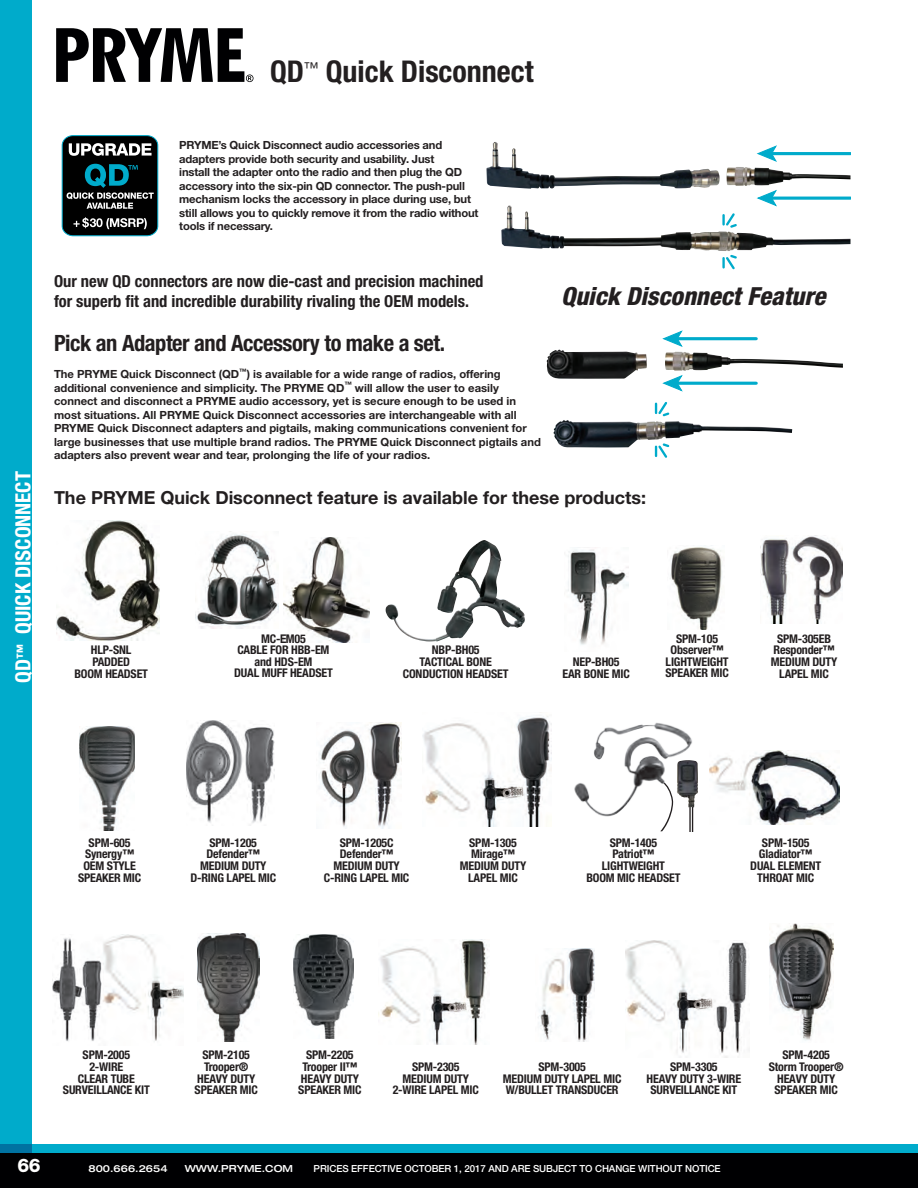
<style>
.page{position:relative;width:918px;height:1188px;background:#fff}
.page>*{position:absolute;margin:0;border:0;box-sizing:border-box;transform-origin:0 0}
.t1{font:700 condensed 30px "Helvetica Neue LT Std";color:#231f20}
.t2{font:italic 800 condensed 24.9px "Helvetica Neue LT Std";color:#231f20}
.t3{font:700 condensed 22.5px "Helvetica Neue LT Std";letter-spacing:-.02em;color:#231f20}
.t4{font:700 condensed 21px "Helvetica Neue LT Std";color:#fff}
.t5{font:800 18.75px "Helvetica Neue LT Std";color:#fff}
.t6{font:700 18px "Helvetica Neue LT Std";color:#231f20}
.t7{font:700 condensed 16.5px/19.5px "Helvetica Neue LT Std";color:#231f20}
.t8{font:700 condensed 12px "Helvetica Neue LT Std";letter-spacing:-.015em;color:#231f20}
.t9{font:700 11.25px/13.5px "Helvetica Neue LT Std";color:#231f20}
.t10{font:500 9.75px "Helvetica Neue LT Std";letter-spacing:-.01em;color:#fff}
.t11{font:500 expanded 9.75px "Helvetica Neue LT Std";color:#fff}
.s1{font-size:15px}
</style>
<div class="page">
<div style="left:0;top:1153px;width:918px;height:35px;background:#000002"></div>
<svg style="left:56px;top:28px;width:198px;height:54px"></svg>
<div style="left:0;top:0;width:32px;height:1153px;background:#00abcb"></div>
<hr style="left:770px;top:197px;width:80px;height:3px;background:#00abcb">
<svg style="left:757px;top:189px;width:21px;height:16px"></svg>
<hr style="left:770px;top:152px;width:80px;height:3px;background:#00abcb">
<svg style="left:757px;top:145px;width:21px;height:17px"></svg>
<hr style="left:675px;top:382px;width:81px;height:3px;background:#00abcb">
<svg style="left:662px;top:375px;width:22px;height:17px"></svg>
<hr style="left:675px;top:337px;width:81px;height:3px;background:#00abcb">
<svg style="left:662px;top:330px;width:22px;height:17px"></svg>
<svg style="left:722px;top:254px;width:15px;height:16px"></svg>
<img style="left:486px;top:142px;width:234px;height:47px">
<img style="left:501px;top:205px;width:349px;height:46px">
<img style="left:726px;top:167px;width:124px;height:19px">
<svg style="left:655px;top:402px;width:15px;height:15px"></svg>
<svg style="left:655px;top:448px;width:13px;height:10px"></svg>
<img style="left:665px;top:352px;width:178px;height:19px">
<img style="left:547px;top:350px;width:100px;height:29px">
<img style="left:553px;top:420px;width:239px;height:28px">
<div style="left:62px;top:136px;width:96px;height:100px;background:#000;border-radius:10px"></div>
<div style="left:62px;top:135px;width:96px;height:101px;border:1px solid #00abcb;border-radius:10px"></div>
<svg style="left:73px;top:217px;width:74px;height:12px"></svg>
<svg style="left:69px;top:143px;width:83px;height:13px"></svg>
<svg style="left:67px;top:164px;width:87px;height:45px"></svg>
<img style="left:56px;top:521px;width:103px;height:120px">
<img style="left:195px;top:531px;width:83px;height:98px">
<img style="left:284px;top:538px;width:85px;height:104px">
<img style="left:437px;top:540px;width:47px;height:73px">
<img style="left:567px;top:549px;width:61px;height:96px">
<img style="left:670px;top:545px;width:52px;height:85px">
<img style="left:760px;top:536px;width:82px;height:87px">
<img style="left:80px;top:727px;width:55px;height:104px">
<img style="left:187px;top:721px;width:87px;height:105px">
<img style="left:319px;top:723px;width:82px;height:105px">
<img style="left:422px;top:716px;width:130px;height:110px">
<img style="left:710px;top:751px;width:129px;height:73px">
<svg style="left:660px;top:821px;width:9px;height:10px"></svg>
<svg style="left:689px;top:821px;width:4px;height:10px"></svg>
<img style="left:696px;top:761px;width:2px;height:33px">
<img style="left:574px;top:722px;width:122px;height:99px">
<img style="left:53px;top:934px;width:130px;height:107px">
<img style="left:378px;top:940px;width:110px;height:104px">
<img style="left:198px;top:933px;width:61px;height:109px">
<img style="left:294px;top:934px;width:60px;height:105px">
<img style="left:538px;top:948px;width:56px;height:94px">
<img style="left:625px;top:941px;width:125px;height:117px">
<img style="left:770px;top:923px;width:64px;height:118px">
<div style="left:0;top:1144px;width:918px;height:11px;background:#00abcb"></div>
<p class="t1" style="left:270px;top:53px;width:265px">QD<sup>™</sup> Quick Disconnect</p>
<p class="t4" style="left:10px;top:683px;width:213px;rotate:-90deg">QD<span class="s1">™</span> QUICK DISCONNECT</p>
<p class="t9" style="left:179px;top:138px;width:301px">PRYME’s Quick Disconnect audio accessories and adapters provide both security and usability. Just<br>install the adapter onto the radio and then plug the QD accessory into the six-pin QD connector. The push-pull mechanism locks the accessory in place during use, but still allows you to quickly remove it from the radio without tools if necessary.</p>
<p class="t7" style="left:54px;top:271px;width:431px">Our new QD connectors are now die-cast and precision machined for superb fit and incredible durability rivaling the OEM models.</p>
<p class="t3" style="left:54px;top:329px;width:393px">Pick an Adapter and Accessory to make a set.</p>
<p class="t2" style="left:561px;top:280px;width:266px">Quick Disconnect Feature</p>
<p class="t9" style="left:54px;top:367px;width:488px">The PRYME Quick Disconnect (QD<sup>™</sup>) is available for a wide range of radios, offering additional convenience and simplicity. The PRYME QD<sup>™</sup> will allow the user to easily connect and disconnect a PRYME audio accessory, yet is secure enough to be used in most situations. All PRYME Quick Disconnect accessories are interchangeable with all PRYME Quick Disconnect adapters and pigtails, making communications convenient for large businesses that use multiple brand radios. The PRYME Quick Disconnect pigtails and adapters also prevent wear and tear, prolonging the life of your radios.</p>
<p class="t6" style="left:54px;top:487px;width:594px">The PRYME Quick Disconnect feature is available for these products:</p>
<p class="t8" style="left:91px;top:643px;width:42px">HLP-SNL</p>
<p class="t8" style="left:92px;top:655px;width:39px">PADDED</p>
<p class="t8" style="left:74px;top:666px;width:75px">BOOM HEADSET</p>
<p class="t8" style="left:261px;top:631px;width:46px">MC-EM05</p>
<p class="t8" style="left:238px;top:643px;width:93px">CABLE FOR HBB-EM</p>
<p class="t8" style="left:255px;top:654px;width:59px">and HDS-EM</p>
<p class="t8" style="left:234px;top:666px;width:100px">DUAL MUFF HEADSET</p>
<p class="t8" style="left:432px;top:643px;width:49px">NBP-BH05</p>
<p class="t8" style="left:420px;top:655px;width:74px">TACTICAL BONE</p>
<p class="t8" style="left:403px;top:666px;width:107px">CONDUCTION HEADSET</p>
<p class="t8" style="left:573px;top:655px;width:48px">NEP-BH05</p>
<p class="t8" style="left:563px;top:666px;width:69px">EAR BONE MIC</p>
<p class="t8" style="left:676px;top:631px;width:43px">SPM-105</p>
<p class="t8" style="left:671px;top:643px;width:55px">Observer™</p>
<p class="t8" style="left:666px;top:654px;width:65px">LIGHTWEIGHT</p>
<p class="t8" style="left:666px;top:666px;width:65px">SPEAKER MIC</p>
<p class="t8" style="left:777px;top:631px;width:56px">SPM-305EB</p>
<p class="t8" style="left:774px;top:643px;width:63px">Responder™</p>
<p class="t8" style="left:771px;top:654px;width:68px">MEDIUM DUTY</p>
<p class="t8" style="left:779px;top:666px;width:51px">LAPEL MIC</p>
<p class="t8" style="left:89px;top:835px;width:43px">SPM-605</p>
<p class="t8" style="left:85px;top:847px;width:51px">Synergy™</p>
<p class="t8" style="left:83px;top:858px;width:54px">OEM STYLE</p>
<p class="t8" style="left:78px;top:870px;width:65px">SPEAKER MIC</p>
<p class="t8" style="left:210px;top:835px;width:49px">SPM-1205</p>
<p class="t8" style="left:207px;top:847px;width:55px">Defender™</p>
<p class="t8" style="left:200px;top:859px;width:68px">MEDIUM DUTY</p>
<p class="t8" style="left:190px;top:870px;width:87px">D-RING LAPEL MIC</p>
<p class="t8" style="left:340px;top:835px;width:55px">SPM-1205C</p>
<p class="t8" style="left:340px;top:847px;width:55px">Defender™</p>
<p class="t8" style="left:334px;top:859px;width:68px">MEDIUM DUTY</p>
<p class="t8" style="left:324px;top:870px;width:87px">C-RING LAPEL MIC</p>
<p class="t8" style="left:469px;top:835px;width:49px">SPM-1305</p>
<p class="t8" style="left:471px;top:847px;width:45px">Mirage™</p>
<p class="t8" style="left:460px;top:859px;width:68px">MEDIUM DUTY</p>
<p class="t8" style="left:468px;top:870px;width:51px">LAPEL MIC</p>
<p class="t8" style="left:610px;top:835px;width:49px">SPM-1405</p>
<p class="t8" style="left:612px;top:847px;width:44px">Patriot™</p>
<p class="t8" style="left:602px;top:859px;width:65px">LIGHTWEIGHT</p>
<p class="t8" style="left:586px;top:870px;width:96px">BOOM MIC HEADSET</p>
<p class="t8" style="left:762px;top:835px;width:49px">SPM-1505</p>
<p class="t8" style="left:759px;top:847px;width:55px">Gladiator™</p>
<p class="t8" style="left:750px;top:859px;width:72px">DUAL ELEMENT</p>
<p class="t8" style="left:757px;top:870px;width:58px">THROAT MIC</p>
<p class="t8" style="left:83px;top:1048px;width:49px">SPM-2005</p>
<p class="t8" style="left:89px;top:1060px;width:35px">2-WIRE</p>
<p class="t8" style="left:78px;top:1071px;width:59px">CLEAR TUBE</p>
<p class="t8" style="left:63px;top:1083px;width:88px">SURVEILLANCE KIT</p>
<p class="t8" style="left:203px;top:1048px;width:49px">SPM-2105</p>
<p class="t8" style="left:204px;top:1060px;width:46px">Trooper®</p>
<p class="t8" style="left:197px;top:1071px;width:60px">HEAVY DUTY</p>
<p class="t8" style="left:195px;top:1083px;width:65px">SPEAKER MIC</p>
<p class="t8" style="left:306px;top:1048px;width:49px">SPM-2205</p>
<p class="t8" style="left:302px;top:1060px;width:57px">Trooper II™</p>
<p class="t8" style="left:301px;top:1071px;width:60px">HEAVY DUTY</p>
<p class="t8" style="left:298px;top:1083px;width:65px">SPEAKER MIC</p>
<p class="t8" style="left:412px;top:1060px;width:49px">SPM-2305</p>
<p class="t8" style="left:403px;top:1071px;width:68px">MEDIUM DUTY</p>
<p class="t8" style="left:393px;top:1083px;width:88px">2-WIRE LAPEL MIC</p>
<p class="t8" style="left:538px;top:1060px;width:49px">SPM-3005</p>
<p class="t8" style="left:503px;top:1071px;width:120px">MEDIUM DUTY LAPEL MIC</p>
<p class="t8" style="left:506px;top:1083px;width:114px">W/BULLET TRANSDUCER</p>
<p class="t8" style="left:670px;top:1060px;width:49px">SPM-3305</p>
<p class="t8" style="left:647px;top:1071px;width:96px">HEAVY DUTY 3-WIRE</p>
<p class="t8" style="left:651px;top:1083px;width:88px">SURVEILLANCE KIT</p>
<p class="t8" style="left:782px;top:1048px;width:49px">SPM-4205</p>
<p class="t8" style="left:769px;top:1060px;width:76px">Storm Trooper®</p>
<p class="t8" style="left:777px;top:1071px;width:60px">HEAVY DUTY</p>
<p class="t8" style="left:775px;top:1083px;width:65px">SPEAKER MIC</p>
<h3 class="t5" style="left:17px;top:1154px;width:25px">66</h3>
<p class="t11" style="left:89px;top:1163px;width:81px">800.666.2654</p>
<p class="t11" style="left:185px;top:1163px;width:110px">WWW.PRYME.COM</p>
<p class="t10" style="left:314px;top:1163px;width:409px">PRICES EFFECTIVE OCTOBER 1, 2017 AND ARE SUBJECT TO CHANGE WITHOUT NOTICE</p>
</div>
